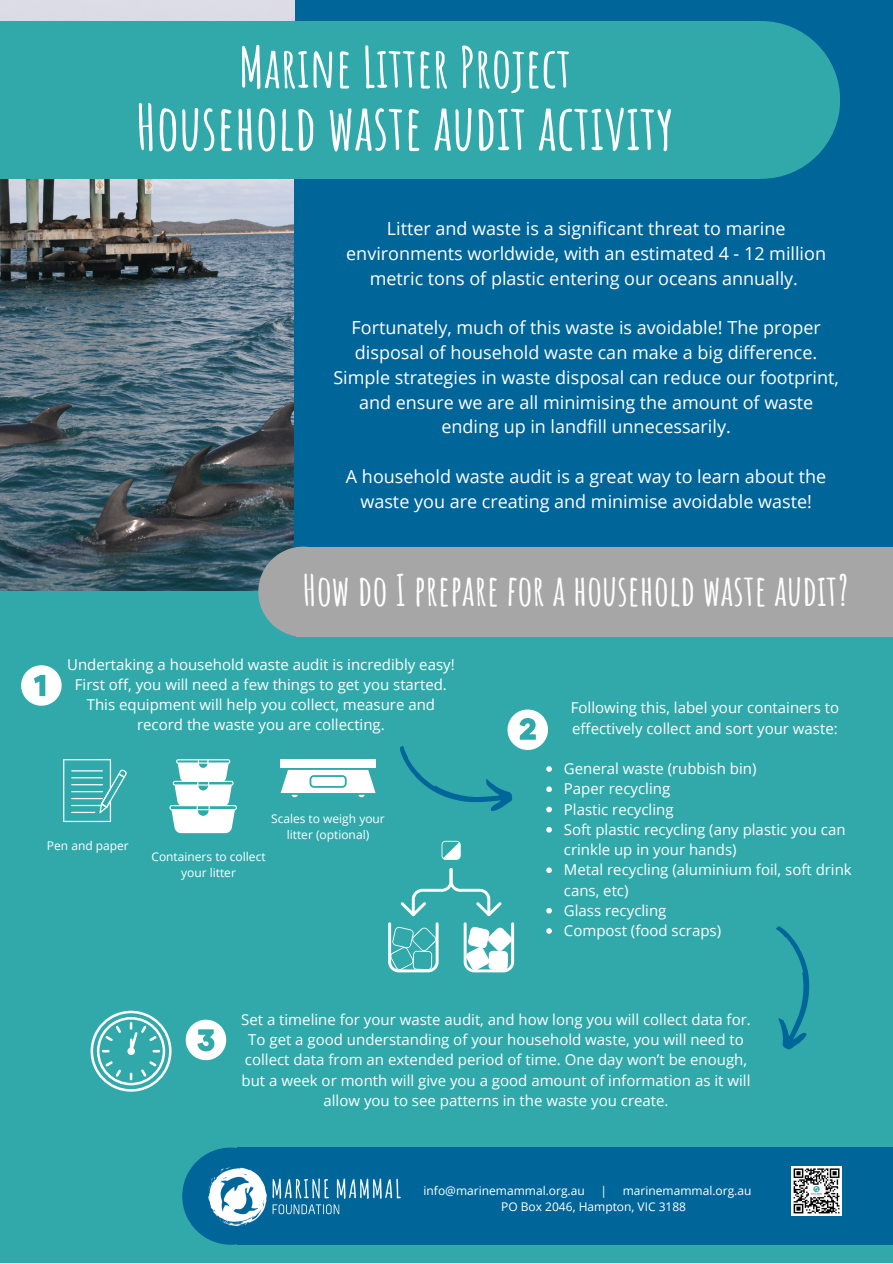
<style>
.page{position:relative;width:893px;height:1264px;background:#fff}
.page>*{position:absolute;margin:0;border:0;box-sizing:border-box;transform-origin:0 0}
.t1{font:700 62.4px "Amatic SC";color:#fff}
.t2{font:700 55.5px "Amatic SC";color:#fff}
.t3{font:700 42.15px "Amatic SC";color:#fff}
.t4{font:18px/24.8px "Open Sans";color:#fff;text-align:center}
.t5{font:15px/20.2px "Open Sans";color:#fff}
.t6{font:12px/16px "Open Sans";color:#fff;text-align:center}
</style>
<div class="page">
<div style="left:0;top:0;width:892px;height:1262px;background:#069"></div>
<img style="left:0;top:179px;width:293px;height:412px">
<div style="left:0;top:0;width:294px;height:21px;background:#dcdce6"></div>
<div style="left:0;top:21px;width:759px;height:158px;background:#31a9ab"></div>
<div style="left:682px;top:21px;width:158px;height:158px;background:#31a9ab;border-radius:50%"></div>
<div style="left:0;top:591px;width:892px;height:671px;background:#31a9ab"></div>
<div style="left:237px;top:1147px;width:655px;height:97px;background:#069"></div>
<img style="left:182px;top:1148px;width:219px;height:96px">
<img style="left:791px;top:1166px;width:50px;height:49px">
<div style="left:296px;top:547px;width:596px;height:89px;background:#a6a6a6"></div>
<div style="left:258px;top:546px;width:90px;height:91px;background:#a6a6a6;border-radius:50%"></div>
<svg style="left:186px;top:1019px;width:40px;height:41px"></svg>
<svg style="left:21px;top:665px;width:41px;height:40px"></svg>
<svg style="left:388px;top:922px;width:50px;height:50px"></svg>
<svg style="left:463px;top:922px;width:51px;height:50px"></svg>
<svg style="left:400px;top:868px;width:101px;height:48px"></svg>
<svg style="left:441px;top:840px;width:19px;height:19px"></svg>
<svg style="left:91px;top:1010px;width:80px;height:81px"></svg>
<svg style="left:546px;top:827px;width:6px;height:5px"></svg>
<svg style="left:546px;top:867px;width:6px;height:6px"></svg>
<svg style="left:546px;top:908px;width:6px;height:5px"></svg>
<svg style="left:546px;top:928px;width:6px;height:5px"></svg>
<svg style="left:169px;top:759px;width:68px;height:74px"></svg>
<div style="left:280px;top:759px;width:96px;height:9px;background:#fff"></div>
<svg style="left:280px;top:770px;width:95px;height:27px"></svg>
<svg style="left:63px;top:759px;width:64px;height:63px"></svg>
<hr style="left:71px;top:770px;width:32px;height:1px;background:#fff">
<hr style="left:71px;top:777px;width:32px;height:1px;background:#fff">
<hr style="left:71px;top:784px;width:32px;height:1px;background:#fff">
<hr style="left:71px;top:791px;width:32px;height:1px;background:#fff">
<hr style="left:71px;top:798px;width:32px;height:1px;background:#fff">
<hr style="left:71px;top:804px;width:31px;height:2px;background:#fff">
<hr style="left:71px;top:811px;width:24px;height:2px;background:#fff">
<svg style="left:400px;top:709px;width:152px;height:104px"></svg>
<svg style="left:776px;top:926px;width:34px;height:124px"></svg>
<h2 class="t2" style="left:239px;top:31px;width:333px">Marine Litter Project</h2>
<h1 class="t1" style="left:136px;top:87px;width:539px">Household waste audit activity</h1>
<p class="t4" style="left:346px;top:216px;width:481px">Litter and waste is a significant threat to marine environments worldwide, with an estimated 4 - 12 million metric tons of plastic entering our oceans annually.</p>
<p class="t4" style="left:333px;top:315px;width:507px">Fortunately, much of this waste is avoidable! The proper disposal of household waste can make a big difference.<br>Simple strategies in waste disposal can reduce our footprint, and ensure we are all minimising the amount of waste ending up in landfill unnecessarily.</p>
<p class="t4" style="left:346px;top:463px;width:482px">A household waste audit is a great way to learn about the waste you are creating and minimise avoidable waste!</p>
<h3 class="t3" style="left:303px;top:563px;width:547px">How do I prepare for a household waste audit?</h3>
<p class="t5" style="left:67px;top:653px;width:389px;text-align:center">Undertaking a household waste audit is incredibly easy!<br>First off, you will need a few things to get you started.<br>This equipment will help you collect, measure and record the waste you are collecting.</p>
<p class="t6" style="left:47px;top:837px;width:83px">Pen and paper</p>
<p class="t6" style="left:271px;top:810px;width:115px">Scales to weigh your litter (optional)</p>
<p class="t6" style="left:151px;top:848px;width:116px">Containers to collect your litter</p>
<p class="t5" style="left:570px;top:697px;width:270px">Following this, label your containers to effectively collect and sort your waste:</p>
<p class="t5" style="left:564px;top:758px;width:289px">General waste (rubbish bin)<br>Paper recycling<br>Plastic recycling<br>Soft plastic recycling (any plastic you can crinkle up in your hands)<br>Metal recycling (aluminium foil, soft drink cans, etc)<br>Glass recycling<br>Compost (food scraps)</p>
<p class="t5" style="left:241px;top:1009px;width:511px;text-align:center">Set a timeline for your waste audit, and how long you will collect data for.<br>To get a good understanding of your household waste, you will need to collect data from an extended period of time. One day won’t be enough, but a week or month will give you a good amount of information as it will allow you to see patterns in the waste you create.</p>
<p class="t6" style="left:423px;top:1181px;width:163px">info@marinemammal.org.au</p>
<p class="t6" style="left:600px;top:1181px;width:8px">|</p>
<p class="t6" style="left:501px;top:1181px;width:252px;text-align:left;text-indent:121px">marinemammal.org.au<br>PO Box 2046, Hampton, VIC 3188</p>
</div>
